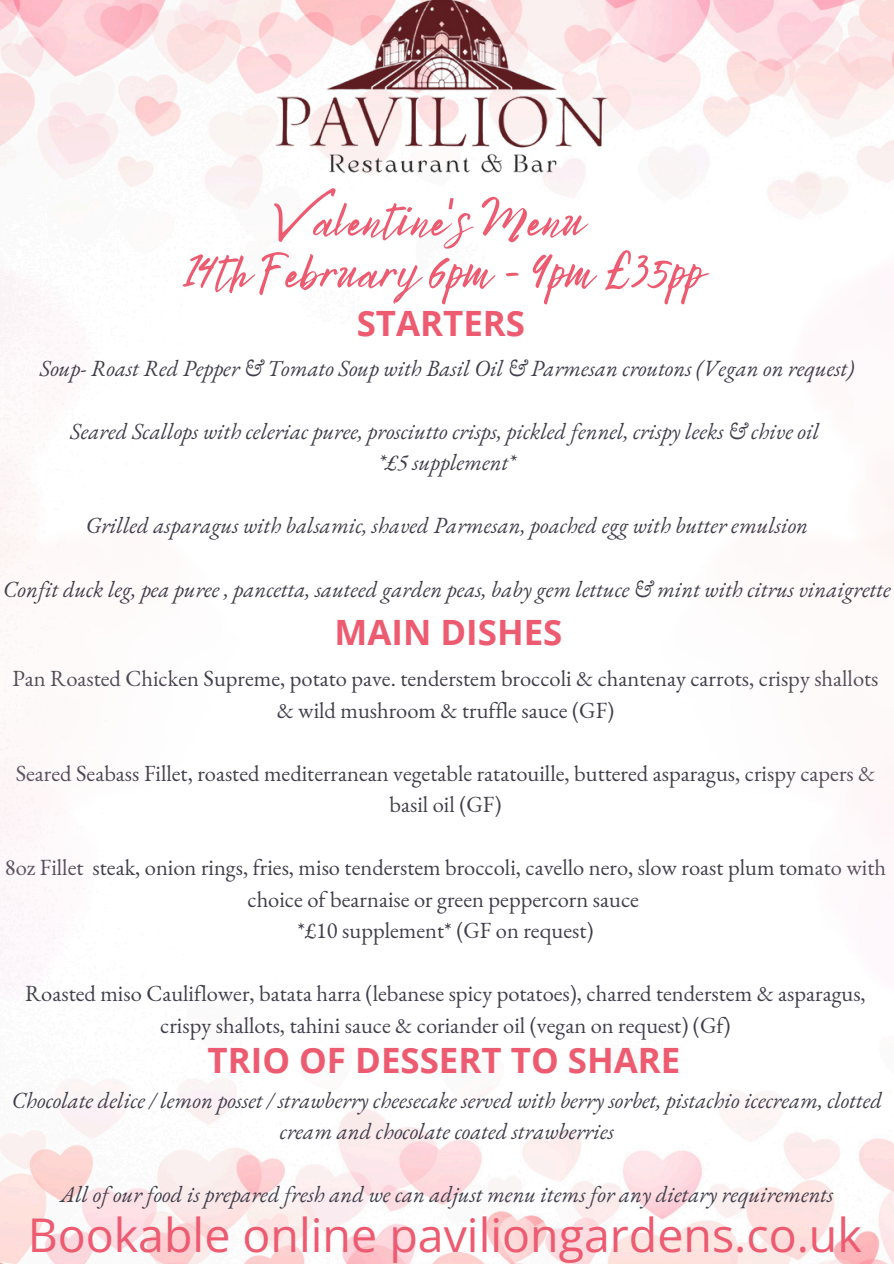
<style>
.page{position:relative;width:894px;height:1264px;background:#fff}
.page>*{position:absolute;margin:0;border:0;box-sizing:border-box;transform-origin:0 0}
.t1{font:52.5px/51.8px "Bright Sunshine";color:#ed5b71;text-align:center}
.t2{font:46.5px "Open Sans";color:#ed5b71}
.t3{font:700 34.8px "Open Sans";color:#ed5b71}
.t4{font:italic 22.65px/31.5px "EB Garamond";color:#413e4b;text-align:center}
.t5{font:22.5px/31.5px "EB Garamond";color:#413e4b;text-align:center}
</style>
<div class="page">
<img style="left:0;top:0;width:893px;height:1263px">
<img style="left:576px;top:134px;width:317px;height:1007px">
<img style="left:0;top:135px;width:333px;height:1025px">
<img style="left:264px;top:0;width:356px;height:188px">
<p class="t1" style="left:183px;top:193px;width:520px">Valentine's Menu<br>14th February 6pm - 9pm £35pp</p>
<p class="t3" style="left:356px;top:298px;width:170px">STARTERS</p>
<p class="t4" style="left:40px;top:352px;width:815px">Soup- Roast Red Pepper &amp; Tomato Soup with Basil Oil &amp; Parmesan croutons (Vegan on request)</p>
<p class="t4" style="left:70px;top:415px;width:750px">Seared Scallops with celeriac puree, prosciutto crisps, pickled fennel, crispy leeks &amp; chive oil</p>
<p class="t4" style="left:378px;top:446px;width:139px">*£5 supplement*</p>
<h3 class="t4" style="left:86px;top:509px;width:723px">Grilled asparagus with balsamic, shaved Parmesan, poached egg with butter emulsion</h3>
<p class="t4" style="left:3px;top:572px;width:888px">Confit duck leg, pea puree , pancetta, sauteed garden peas, baby gem lettuce &amp; mint with citrus vinaigrette</p>
<p class="t3" style="left:334px;top:608px;width:229px">MAIN DISHES</p>
<p class="t5" style="left:12px;top:662px;width:867px">Pan Roasted Chicken Supreme, potato pave. tenderstem broccoli &amp; chantenay carrots, crispy shallots &amp; wild mushroom &amp; truffle sauce (GF)</p>
<p class="t5" style="left:16px;top:757px;width:860px">Seared Seabass Fillet, roasted mediterranean vegetable ratatouille, buttered asparagus, crispy capers &amp; basil oil (GF)</p>
<p class="t5" style="left:5px;top:851px;width:882px">8oz Fillet steak, onion rings, fries, miso tenderstem broccoli, cavello nero, slow roast plum tomato with choice of bearnaise or green peppercorn sauce</p>
<p class="t5" style="left:297px;top:914px;width:297px">*£10 supplement* (GF on request)</p>
<h3 class="t5" style="left:25px;top:977px;width:841px">Roasted miso Cauliflower, batata harra (lebanese spicy potatoes), charred tenderstem &amp; asparagus, crispy shallots, tahini sauce &amp; coriander oil (vegan on request) (Gf)</h3>
<p class="t3" style="left:207px;top:1035px;width:474px">TRIO OF DESSERT TO SHARE</p>
<p class="t4" style="left:12px;top:1084px;width:871px">Chocolate delice / lemon posset / strawberry cheesecake served with berry sorbet, pistachio icecream, clotted cream and chocolate coated strawberries</p>
<p class="t4" style="left:61px;top:1178px;width:774px">All of our food is prepared fresh and we can adjust menu items for any dietary requirements</p>
<h3 class="t2" style="left:28px;top:1202px;width:835px">Bookable online paviliongardens.co.uk</h3>
</div>
